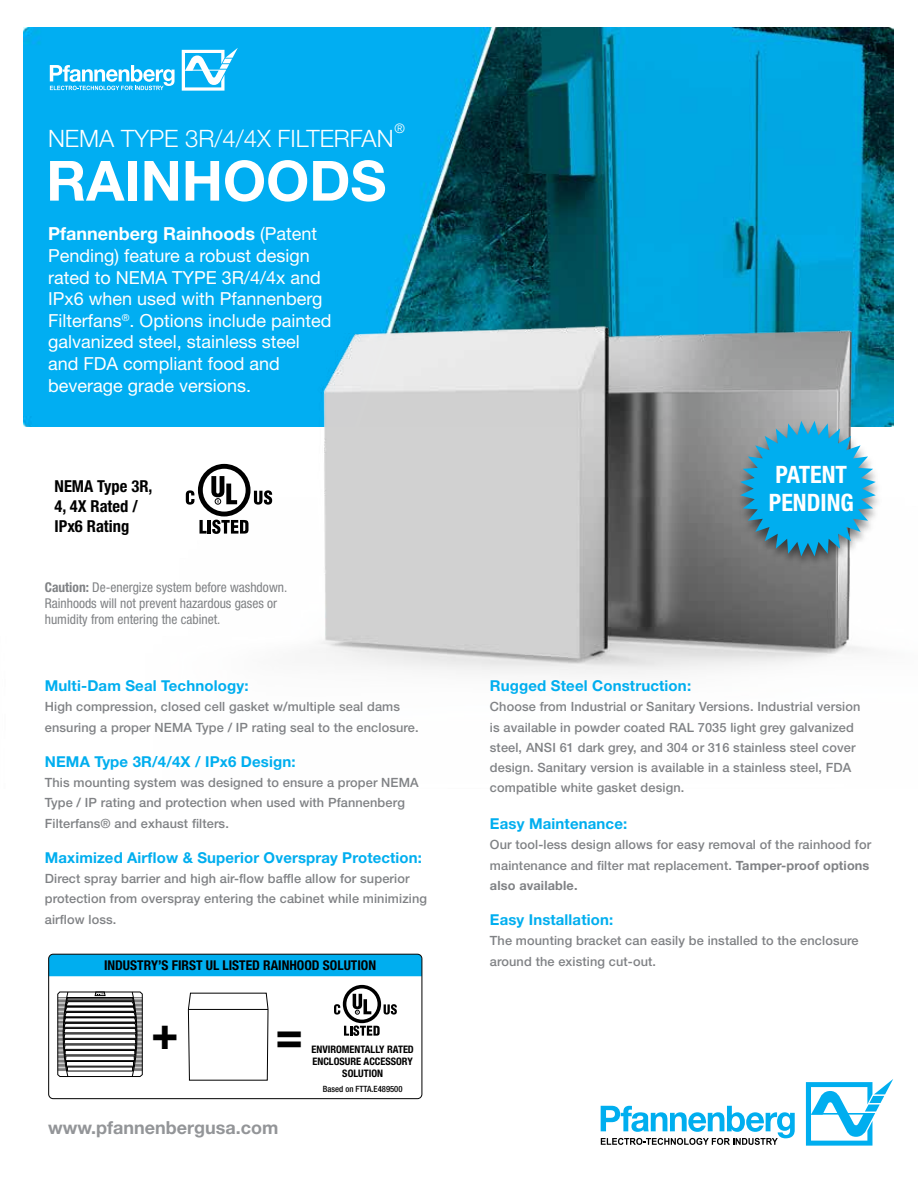
<style>
.page{position:relative;width:918px;height:1188px;background:#fff}
.page>*{position:absolute;margin:0;border:0;box-sizing:border-box;transform-origin:0 0}
.t1{font:700 55.5px "Helvetica Neue LT Std";color:#fff}
.t2{font:700 condensed 45.9px "Helvetica Neue LT Std";color:#000}
.t3{font:300 24px "Helvetica Neue LT Std";color:#fff}
.t4{font:700 condensed 24px/28.8px "Helvetica Neue LT Std";color:#fff}
.t5{font:18px/21.6px "Helvetica Neue LT Std";color:#fff}
.t6{font:700 18px "Helvetica Neue LT Std";color:#939598}
.t7{font:700 condensed 16.5px/19.8px "Helvetica Neue LT Std";color:#000}
.t8{font:700 15px "Helvetica Neue LT Std";letter-spacing:.01em;color:#00aeef}
.t9{font:condensed 13.5px/16.2px "Helvetica Neue LT Std";color:#808285}
.t10{font:700 condensed 13.5px "Helvetica Neue LT Std";color:#000}
.t11{font:300 13.05px "Helvetica Neue LT Std";color:#fff}
.t12{font:500 12.75px/20.2px "Helvetica Neue LT Std";letter-spacing:.01em;color:#808285}
.t13{font:700 condensed 10.35px/12.5px "Helvetica Neue LT Std";color:#000;text-align:center}
.t14{font:500 condensed 8.55px "Helvetica Neue LT Std";color:#000}
.s1{font-weight:700}
</style>
<div class="page">
<img style="left:23px;top:27px;width:871px;height:159px">
<img style="left:23px;top:186px;width:871px;height:488px">
<svg style="left:182px;top:48px;width:56px;height:43px"></svg>
<svg style="left:50px;top:65px;width:125px;height:25px"></svg>
<svg style="left:200px;top:520px;width:48px;height:14px"></svg>
<svg style="left:254px;top:490px;width:18px;height:15px"></svg>
<div style="left:198px;top:464px;width:53px;height:52px;background:#000;border-radius:50%"></div>
<div style="left:203px;top:469px;width:43px;height:43px;background:#fff;border-radius:50%"></div>
<svg style="left:211px;top:476px;width:26px;height:28px"></svg>
<svg style="left:186px;top:490px;width:8px;height:15px"></svg>
<svg style="left:806px;top:1079px;width:87px;height:67px"></svg>
<svg style="left:601px;top:1106px;width:194px;height:39px"></svg>
<div style="left:735px;top:421px;width:148px;height:148px;background:#000;opacity:.53"></div>
<svg style="left:740px;top:421px;width:136px;height:135px;background:#3aa9d3"></svg>
<div style="left:50px;top:954px;width:372px;height:22px;background:#00aeef"></div>
<svg style="left:57px;top:992px;width:86px;height:85px"></svg>
<svg style="left:188px;top:993px;width:80px;height:88px"></svg>
<hr style="left:188px;top:1009px;width:80px;height:1px;background:#000">
<div style="left:48px;top:954px;width:374px;height:145px;border:1px solid #000;border-radius:5px"></div>
<svg style="left:344px;top:1025px;width:36px;height:11px"></svg>
<svg style="left:384px;top:1004px;width:13px;height:11px"></svg>
<div style="left:343px;top:985px;width:38px;height:38px;background:#000;border-radius:50%"></div>
<svg style="left:346px;top:988px;width:32px;height:32px"></svg>
<svg style="left:353px;top:994px;width:18px;height:20px"></svg>
<svg style="left:334px;top:1004px;width:6px;height:11px"></svg>
<p class="t11" style="left:395px;top:121px;width:12px">®</p>
<h3 class="t3" style="left:48px;top:123px;width:347px">NEMA TYPE 3R/4/4X FILTERFAN</h3>
<h1 class="t1" style="left:46px;top:147px;width:342px">RAINHOODS</h1>
<p class="t5" style="left:48px;top:223px;width:285px"><span class="s1">Pfannenberg Rainhoods</span> (Patent<br>Pending) feature a robust design rated to NEMA TYPE 3R/4/4x and<br>IPx6 when used with Pfannenberg<br>Filterfans<sup>®</sup>. Options include painted galvanized steel, stainless steel and FDA compliant food and beverage grade versions.</p>
<p class="t7" style="left:55px;top:476px;width:99px">NEMA Type 3R,<br>4, 4X Rated /<br>IPx6 Rating</p>
<p class="t9" style="left:45px;top:579px;width:244px"><span class="s1">Caution:</span> De-energize system before washdown.<br>Rainhoods will not prevent hazardous gases or humidity from entering the cabinet.</p>
<p class="t8" style="left:45px;top:677px;width:205px">Multi-Dam Seal Technology:</p>
<p class="t12" style="left:45px;top:697px;width:375px">High compression, closed cell gasket w/multiple seal dams ensuring a proper NEMA Type / IP rating seal to the enclosure.</p>
<p class="t8" style="left:45px;top:752px;width:252px">NEMA Type 3R/4/4X / IPx6 Design:</p>
<p class="t12" style="left:45px;top:772px;width:375px">This mounting system was designed to ensure a proper NEMA<br>Type / IP rating and protection when used with Pfannenberg<br>Filterfans® and exhaust filters.</p>
<p class="t8" style="left:45px;top:848px;width:379px">Maximized Airflow &amp; Superior Overspray Protection:</p>
<p class="t12" style="left:45px;top:868px;width:384px">Direct spray barrier and high air-flow baffle allow for superior protection from overspray entering the cabinet while minimizing airflow loss.</p>
<p class="t10" style="left:104px;top:957px;width:274px">INDUSTRY’S FIRST UL LISTED RAINHOOD SOLUTION</p>
<h2 class="t2" style="left:151px;top:1005px;width:29px">+</h2>
<h2 class="t2" style="left:275px;top:1007px;width:29px">=</h2>
<p class="t13" style="left:311px;top:1042px;width:104px">ENVIROMENTALLY RATED<br>ENCLOSURE ACCESSORY<br>SOLUTION</p>
<p class="t14" style="left:323px;top:1084px;width:81px">Based on FTTA.E489500</p>
<h3 class="t6" style="left:48px;top:1116px;width:232px">www.pfannenbergusa.com</h3>
<h3 class="t4" style="left:769px;top:459px;width:86px">PATENT<br>PENDING</h3>
<p class="t8" style="left:490px;top:677px;width:203px">Rugged Steel Construction:</p>
<p class="t12" style="left:490px;top:697px;width:372px">Choose from Industrial or Sanitary Versions. Industrial version is available in powder coated RAL 7035 light grey galvanized steel, ANSI 61 dark grey, and 304 or 316 stainless steel cover design. Sanitary version is available in a stainless steel, FDA compatible white gasket design.</p>
<p class="t8" style="left:490px;top:815px;width:139px">Easy Maintenance:</p>
<p class="t12" style="left:490px;top:835px;width:383px">Our tool-less design allows for easy removal of the rainhood for maintenance and filter mat replacement. <span class="s1">Tamper-proof options also available.</span></p>
<p class="t8" style="left:490px;top:911px;width:125px">Easy Installation:</p>
<p class="t12" style="left:490px;top:931px;width:370px">The mounting bracket can easily be installed to the enclosure around the existing cut-out.</p>
</div>
